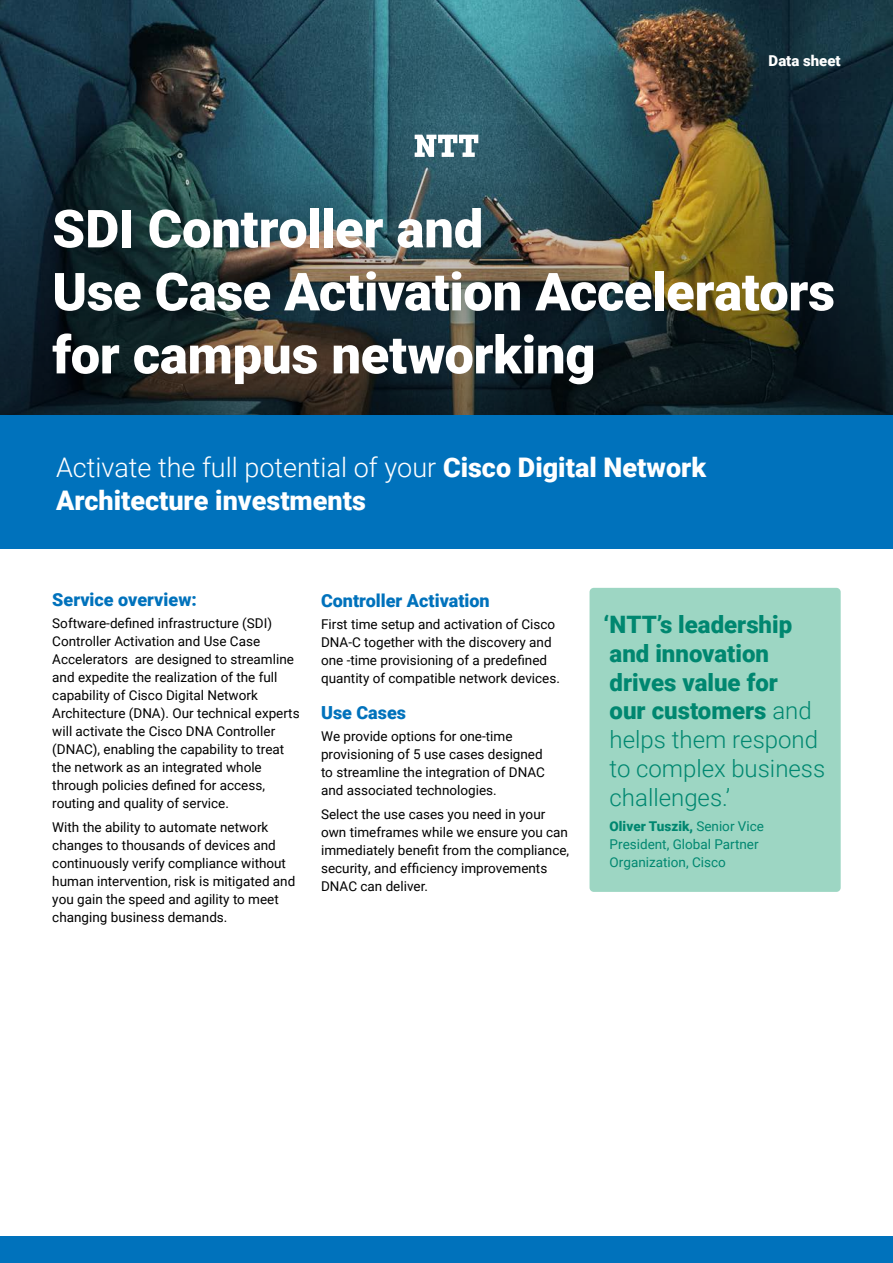
<style>
.page{position:relative;width:893px;height:1263px;background:#fff}
.page>*{position:absolute;margin:0;border:0;box-sizing:border-box;transform-origin:0 0}
.t1{font:900 52.5px/63px "Roboto";letter-spacing:-.005em;color:#fff}
.t2{font:900 27px/32.4px "Roboto";color:#fff}
.t3{font:900 24px/28.8px "Roboto";color:#008770}
.t4{font:900 18px "Roboto";color:#0072bc}
.t5{font:900 15px "Roboto";color:#fff}
.t6{font:13.5px/18px "Roboto";color:#000}
.t7{font:13.5px/18px "Roboto";color:#008770}
.s1{font-weight:300}
.s2{font-weight:900}
</style>
<div class="page">
<div style="left:0;top:1236px;width:893px;height:27px;background:#0072bc"></div>
<img style="left:0;top:0;width:893px;height:415px">
<div style="left:0;top:415px;width:893px;height:134px;background:#0072bc"></div>
<svg style="left:415px;top:135px;width:63px;height:22px"></svg>
<div style="left:589px;top:588px;width:252px;height:304px;background:#9dd6c3;border-radius:4px"></div>
<p class="t5" style="left:769px;top:50px;width:74px">Data sheet</p>
<p class="t1" style="left:52px;top:195px;width:784px">SDI Controller and<br>Use Case Activation Accelerators for campus networking</p>
<p class="t2" style="left:56px;top:450px;width:652px"><span class="s1">Activate the full potential of your</span> Cisco Digital Network<br>Architecture investments</p>
<h4 class="t4" style="left:52px;top:587px;width:146px">Service overview:</h4>
<p class="t6" style="left:52px;top:614px;width:249px">Software-defined infrastructure (SDI)<br>Controller Activation and Use Case Accelerators are designed to streamline and expedite the realization of the full capability of Cisco Digital Network Architecture (DNA). Our technical experts will activate the Cisco DNA Controller (DNAC), enabling the capability to treat the network as an integrated whole through policies defined for access, routing and quality of service.</p>
<p class="t6" style="left:52px;top:818px;width:245px">With the ability to automate network changes to thousands of devices and continuously verify compliance without human intervention, risk is mitigated and you gain the speed and agility to meet changing business demands.</p>
<h4 class="t4" style="left:321px;top:588px;width:170px">Controller Activation</h4>
<p class="t6" style="left:321px;top:615px;width:240px">First time setup and activation of Cisco DNA-C together with the discovery and one -time provisioning of a predefined quantity of compatible network devices.</p>
<h4 class="t4" style="left:321px;top:700px;width:87px">Use Cases</h4>
<p class="t6" style="left:321px;top:727px;width:225px">We provide options for one-time provisioning of 5 use cases designed to streamline the integration of DNAC and associated technologies.</p>
<p class="t6" style="left:321px;top:805px;width:250px">Select the use cases you need in your own timeframes while we ensure you can immediately benefit from the compliance, security, and efficiency improvements DNAC can deliver.</p>
<p class="t7" style="left:610px;top:816px;width:156px"><span class="s2">Oliver Tuszik,</span> Senior Vice<br>President, Global Partner<br>Organization, Cisco</p>
<p class="t3" style="left:604px;top:609px;width:223px">‘NTT’s leadership and innovation drives value for<br>our customers <span class="s1">and helps them respond to complex business challenges.’</span></p>
</div>
